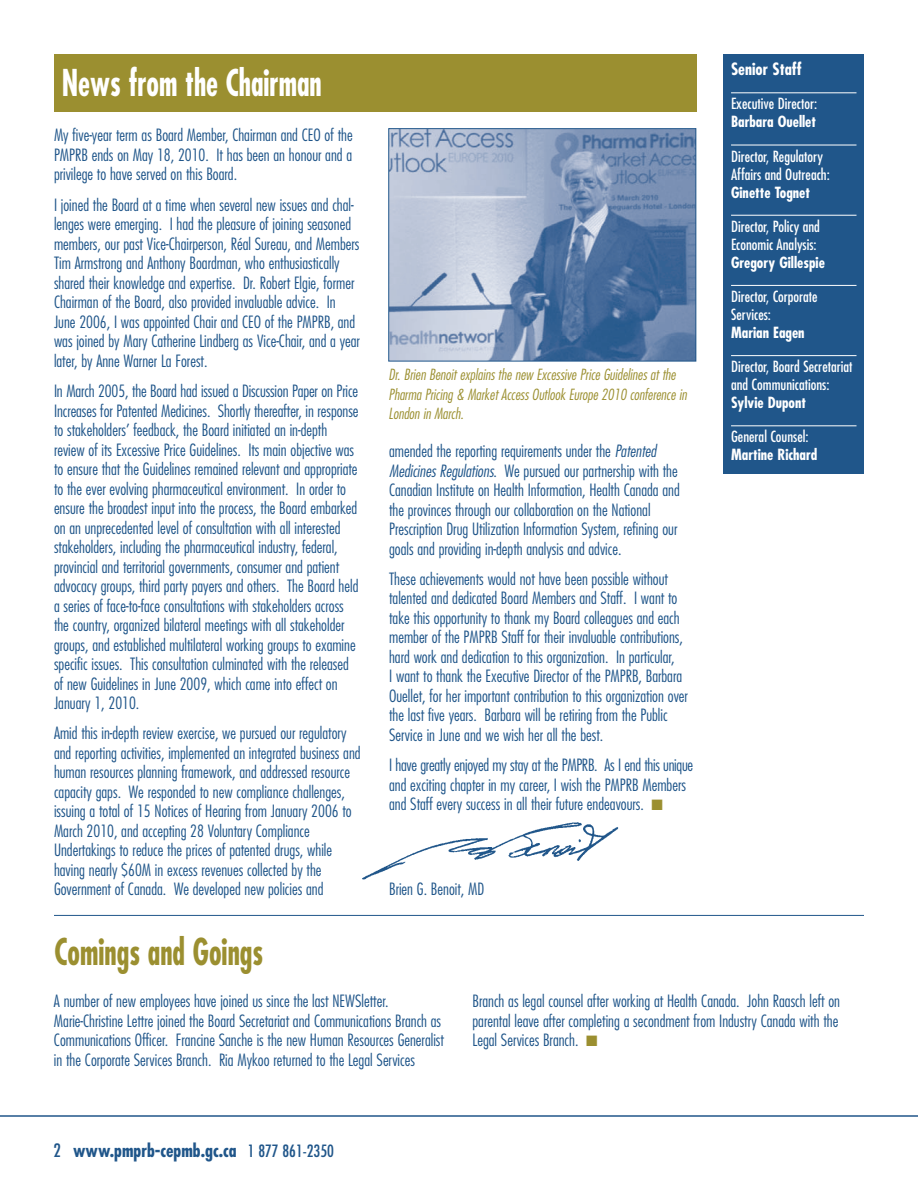
<style>
.page{position:relative;width:918px;height:1188px;background:#fff}
.page>*{position:absolute;margin:0;border:0;box-sizing:border-box;transform-origin:0 0}
.t1{font:700 condensed 36px "Futura LT";color:#fff;scale:.8 1}
.t2{font:700 condensed 36px "Futura LT";color:#9b8f30;scale:.8 1}
.t3{font:700 condensed 18px "Futura LT";color:#20568a}
.t4{font:300 condensed 16.5px/19.5px "Futura LT";color:#20568a}
.t5{font:700 condensed 16.5px "Futura LT";color:#fff}
.t6{font:condensed 15px/18px "Futura LT";color:#fff}
.t7{font:italic 300 condensed 15px/19.5px "Futura LT";color:#9b8f30}
.t8{font:700 condensed 15px "Futura LT";color:#fff}
.s1{font-style:italic}
.s2{color:#9b8f30}
.s3{font-weight:400}
.s4{font-weight:400;font-size:16.5px}
</style>
<div class="page">
<hr style="left:54px;top:915px;width:810px;height:1px;background:#20568a">
<hr style="left:0;top:1115px;width:918px;height:2px;background:#20568a">
<div style="left:724px;top:54px;width:140px;height:419px;background:#20568a"></div>
<hr style="left:731px;top:92px;width:125px;height:1px;background:#fff">
<hr style="left:731px;top:145px;width:125px;height:1px;background:#fff">
<hr style="left:731px;top:215px;width:125px;height:1px;background:#fff">
<hr style="left:731px;top:285px;width:125px;height:1px;background:#fff">
<hr style="left:731px;top:355px;width:125px;height:1px;background:#fff">
<hr style="left:731px;top:425px;width:125px;height:1px;background:#fff">
<img style="left:390px;top:130px;width:304px;height:229px">
<div style="left:388px;top:128px;width:308px;height:233px;border:1px solid #20568a"></div>
<img style="left:362px;top:822px;width:257px;height:58px">
<div style="left:54px;top:54px;width:642px;height:57px;background:#9b8f30"></div>
<h1 class="t1" style="left:62px;top:67px;width:327px">News from the Chairman</h1>
<p class="t4" style="left:54px;top:127px;width:300px;text-align:justify">My five-year term as Board Member, Chairman and CEO of the PMPRB ends on May 18, 2010. It has been an honour and a privilege to have served on this Board.</p>
<p class="t4" style="left:54px;top:196px;width:308px">I joined the Board at a time when several new issues and chal&shy;lenges were emerging. I had the pleasure of joining seasoned members, our past Vice-Chairperson, Réal Sureau, and Members Tim Armstrong and Anthony Boardman, who enthusiastically shared their knowledge and expertise. Dr. Robert Elgie, former Chairman of the Board, also provided invaluable advice. In June 2006, I was appointed Chair and CEO of the PMPRB, and was joined by Mary Catherine Lindberg as Vice-Chair, and a year later, by Anne Warner La Forest.</p>
<p class="t4" style="left:54px;top:382px;width:306px">In March 2005, the Board had issued a Discussion Paper on Price Increases for Patented Medicines. Shortly thereafter, in response to stakeholders’ feedback, the Board initiated an in-depth review of its Excessive Price Guidelines. Its main objective was to ensure that the Guidelines remained relevant and appropriate to the ever evolving pharmaceutical environment. In order to ensure the broadest input into the process, the Board embarked on an unprecedented level of consultation with all interested stakeholders, including the pharmaceutical industry, federal, provincial and territorial governments, consumer and patient advocacy groups, third party payers and others. The Board held a series of face-to-face consultations with stakeholders across the country, organized bilateral meetings with all stakeholder groups, and established multilateral working groups to examine specific issues. This consultation culminated with the released of new Guidelines in June 2009, which came into effect on January 1, 2010.</p>
<p class="t4" style="left:54px;top:725px;width:308px">Amid this in-depth review exercise, we pursued our regulatory and reporting activities, implemented an integrated business and human resources planning framework, and addressed resource capacity gaps. We responded to new compliance challenges, issuing a total of 15 Notices of Hearing from January 2006 to March 2010, and accepting 28 Voluntary Compliance Undertakings to reduce the prices of patented drugs, while having nearly $60M in excess revenues collected by the Government of Canada. We developed new policies and</p>
<p class="t7" style="left:389px;top:366px;width:300px">Dr. Brien Benoit explains the new Excessive Price Guidelines at the<br>Pharma Pricing &amp; Market Access Outlook Europe 2010 conference in<br>London in March.</p>
<p class="t4" style="left:389px;top:443px;width:292px">amended the reporting requirements under the <span class="s1">Patented Medicines Regulations</span>. We pursued our partnership with the Canadian Institute on Health Information, Health Canada and the provinces through our collaboration on the National Prescription Drug Utilization Information System, refining our goals and providing in-depth analysis and advice.</p>
<p class="t4" style="left:389px;top:570px;width:300px">These achievements would not have been possible without talented and dedicated Board Members and Staff. I want to take this opportunity to thank my Board colleagues and each member of the PMPRB Staff for their invaluable contributions, hard work and dedication to this organization. In particular,<br>I want to thank the Executive Director of the PMPRB, Barbara Ouellet, for her important contribution to this organization over the last five years. Barbara will be retiring from the Public Service in June and we wish her all the best.</p>
<p class="t4" style="left:389px;top:757px;width:306px">I have greatly enjoyed my stay at the PMPRB. As I end this unique and exciting chapter in my career, I wish the PMPRB Members and Staff every success in all their future endeavours. <span class="s2">■</span></p>
<p class="t4" style="left:389px;top:881px;width:97px">Brien G. Benoit, MD</p>
<p class="t5" style="left:731px;top:62px;width:72px">Senior Staff</p>
<p class="t6" style="left:731px;top:96px;width:88px">Executive Director:</p>
<p class="t8" style="left:731px;top:115px;width:87px">Barbara Ouellet</p>
<p class="t6" style="left:731px;top:148px;width:100px">Director, Regulatory<br>Affairs and Outreach:</p>
<p class="t8" style="left:731px;top:186px;width:81px">Ginette Tognet</p>
<p class="t6" style="left:731px;top:218px;width:90px">Director, Policy and<br>Economic Analysis:</p>
<p class="t8" style="left:731px;top:256px;width:95px">Gregory Gillespie</p>
<p class="t6" style="left:731px;top:288px;width:88px">Director, Corporate<br>Services:</p>
<p class="t8" style="left:731px;top:326px;width:75px">Marian Eagen</p>
<p class="t6" style="left:731px;top:359px;width:123px">Director, Board Secretariat and Communications:</p>
<p class="t8" style="left:731px;top:396px;width:77px">Sylvie Dupont</p>
<p class="t6" style="left:731px;top:429px;width:79px">General Counsel:</p>
<p class="t8" style="left:731px;top:448px;width:88px">Martine Richard</p>
<h1 class="t2" style="left:55px;top:936px;width:262px">Comings and Goings</h1>
<p class="t4" style="left:54px;top:993px;width:391px">A number of new employees have joined us since the last NEWSletter.<br>Marie-Christine Lettre joined the Board Secretariat and Communications Branch as Communications Officer. Francine Sanche is the new Human Resources Generalist in the Corporate Services Branch. Ria Mykoo returned to the Legal Services</p>
<p class="t4" style="left:472px;top:993px;width:369px;text-align:justify">Branch as legal counsel after working at Health Canada. John Raasch left on parental leave after completing a secondment from Industry Canada with the Legal Services Branch. <span class="s2">■</span></p>
<p class="t3" style="left:53px;top:1142px;width:282px"><span class="s3">2</span> www.pmprb-cepmb.gc.ca <span class="s4">1 877 861-2350</span></p>
</div>
